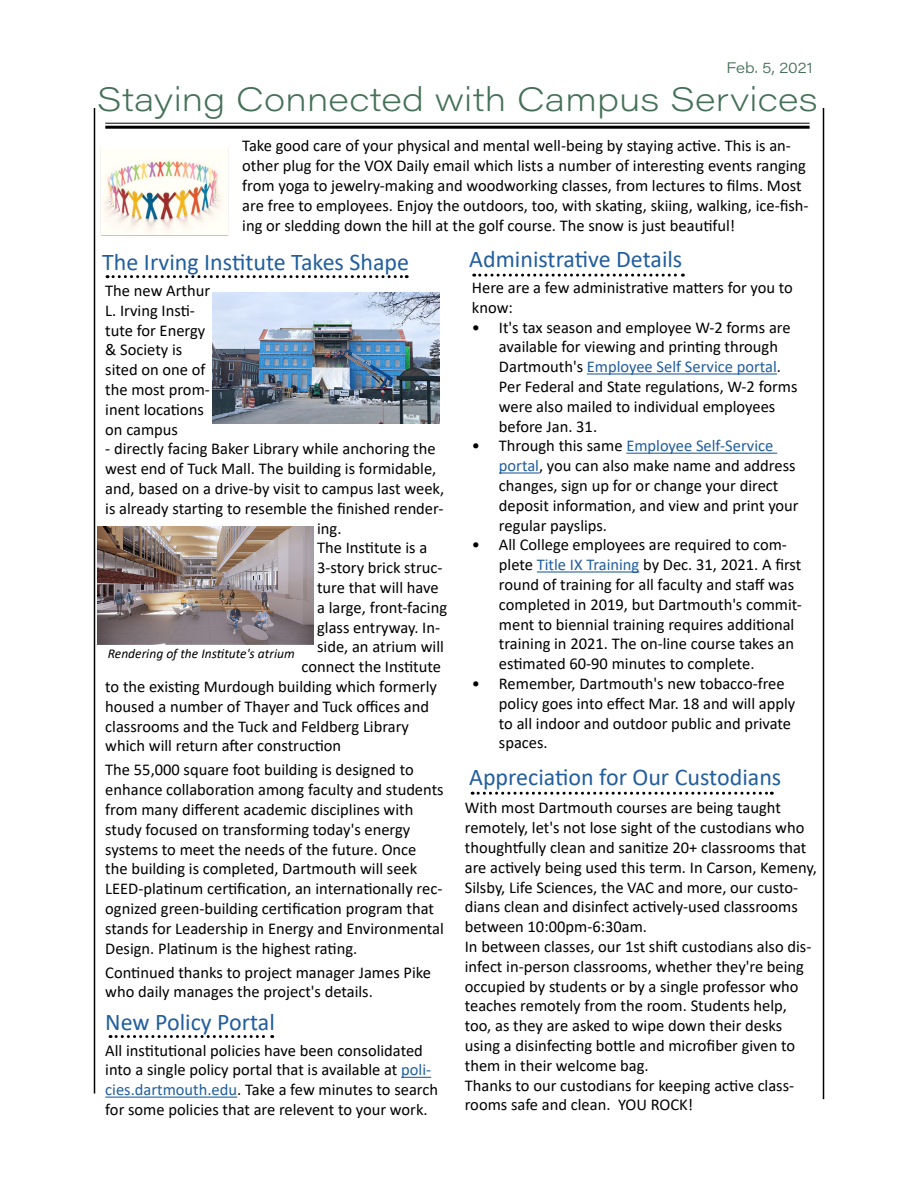
<style>
.page{position:relative;width:918px;height:1188px;background:#fff}
.page>*{position:absolute;margin:0;border:0;box-sizing:border-box;transform-origin:0 0}
.t1{font:33px "Acumin Variable Concept";letter-spacing:.08em;color:#447058;scale:1.06 1}
.t2{font:24px "Calibri";color:#215e9e}
.t3{font:16.5px/19.8px "Calibri";color:#000}
.t4{font:15px "Acumin Variable Concept";letter-spacing:.095em;color:#447058}
.t5{font:italic 13.5px "Calibri";color:#000}
.s1{color:#215e9e}
</style>
<div class="page">
<hr style="left:94px;top:108px;width:1px;height:986px;background:#000">
<hr style="left:105px;top:123px;width:705px;height:1px;background:#000">
<hr style="left:105px;top:126px;width:705px;height:3px;background:#000">
<hr style="left:823px;top:108px;width:1px;height:991px;background:#000">
<svg style="left:107px;top:275px;width:300px;height:3px"></svg>
<img style="left:100px;top:148px;width:129px;height:88px">
<svg style="left:474px;top:274px;width:209px;height:3px"></svg>
<hr style="left:587px;top:373px;width:190px;height:2px;background:#215e9e">
<hr style="left:626px;top:453px;width:151px;height:1px;background:#215e9e">
<hr style="left:499px;top:472px;width:40px;height:2px;background:#215e9e">
<hr style="left:537px;top:571px;width:102px;height:2px;background:#215e9e">
<img style="left:212px;top:292px;width:227px;height:131px">
<img style="left:97px;top:527px;width:217px;height:117px">
<svg style="left:472px;top:792px;width:300px;height:3px"></svg>
<svg style="left:110px;top:1035px;width:163px;height:3px"></svg>
<hr style="left:401px;top:1077px;width:30px;height:1px;background:#215e9e">
<hr style="left:105px;top:1097px;width:132px;height:1px;background:#215e9e">
<p class="t4" style="left:726px;top:57px;width:87px">Feb. 5, 2021</p>
<h1 class="t1" style="left:97px;top:77px;width:678px">Staying Connected with Campus Services</h1>
<p class="t3" style="left:242px;top:136px;width:568px">Take good care of your physical and mental well-being by staying active. This is an&shy;other plug for the VOX Daily email which lists a number of interesting events ranging from yoga to jewelry-making and woodworking classes, from lectures to films. Most are free to employees. Enjoy the outdoors, too, with skating, skiing, walking, ice-fish&shy;ing or sledding down the hill at the golf course. The snow is just beautiful!</p>
<h2 class="t2" style="left:102px;top:245px;width:308px">The Irving Institute Takes Shape</h2>
<h2 class="t2" style="left:469px;top:242px;width:215px">Administrative Details</h2>
<p class="t3" style="left:472px;top:277px;width:323px">Here are a few administrative matters for you to know:</p>
<p class="t3" style="left:499px;top:317px;width:300px;text-indent:-27px">• It's tax season and employee W-2 forms are available for viewing and printing through Dartmouth's <span class="s1">Employee Self Service portal</span>.<br>Per Federal and State regulations, W-2 forms were also mailed to individual employees before Jan. 31.</p>
<p class="t3" style="left:499px;top:436px;width:301px;text-indent:-27px">• Through this same <span class="s1">Employee Self-Service portal</span>, you can also make name and address changes, sign up for or change your direct deposit information, and view and print your regular payslips.</p>
<p class="t3" style="left:499px;top:535px;width:305px;text-indent:-27px">• All College employees are required to com&shy;plete <span class="s1">Title IX Training</span> by Dec. 31, 2021. A first round of training for all faculty and staff was completed in 2019, but Dartmouth's commit&shy;ment to biennial training requires additional training in 2021. The on-line course takes an estimated 60-90 minutes to complete.</p>
<p class="t3" style="left:499px;top:673px;width:298px;text-indent:-27px">• Remember, Dartmouth's new tobacco-free policy goes into effect Mar. 18 and will apply to all indoor and outdoor public and private spaces.</p>
<p class="t3" style="left:105px;top:280px;width:106px">The new Arthur<br>L. Irving Insti&shy;tute for Energy &amp; Society is sited on one of the most prom&shy;inent locations on campus</p>
<p class="t3" style="left:105px;top:439px;width:332px">- directly facing Baker Library while anchoring the</p>
<p class="t3" style="left:105px;top:458px;width:333px">west end of Tuck Mall. The building is formidable,</p>
<p class="t3" style="left:105px;top:478px;width:340px">and, based on a drive-by visit to campus last week,</p>
<p class="t3" style="left:105px;top:498px;width:340px">is already starting to resemble the finished render-</p>
<p class="t3" style="left:317px;top:518px;width:26px">ing.</p>
<p class="t3" style="left:317px;top:538px;width:112px">The Institute is a</p>
<p class="t3" style="left:317px;top:557px;width:127px">3-story brick struc-</p>
<p class="t3" style="left:317px;top:577px;width:123px">ture that will have</p>
<p class="t3" style="left:317px;top:597px;width:132px">a large, front-facing</p>
<p class="t3" style="left:317px;top:617px;width:125px">glass entryway. In-</p>
<p class="t3" style="left:317px;top:637px;width:128px">side, an atrium will</p>
<p class="t3" style="left:302px;top:656px;width:141px">connect the Institute</p>
<p class="t3" style="left:105px;top:676px;width:333px">to the existing Murdough building which formerly</p>
<p class="t3" style="left:105px;top:696px;width:325px">housed a number of Thayer and Tuck offices and</p>
<p class="t3" style="left:105px;top:716px;width:305px">classrooms and the Tuck and Feldberg Library</p>
<p class="t3" style="left:105px;top:736px;width:237px">which will return after construction</p>
<p class="t3" style="left:105px;top:760px;width:340px">The 55,000 square foot building is designed to enhance collaboration among faculty and students from many different academic disciplines with study focused on transforming today's energy systems to meet the needs of the future. Once<br>the building is completed, Dartmouth will seek LEED-platinum certification, an internationally rec&shy;ognized green-building certification program that stands for Leadership in Energy and Environmental Design. Platinum is the highest rating.</p>
<p class="t3" style="left:105px;top:962px;width:327px">Continued thanks to project manager James Pike who daily manages the project's details.</p>
<p class="t5" style="left:108px;top:644px;width:188px">Rendering of the Institute's atrium</p>
<h2 class="t2" style="left:469px;top:760px;width:314px">Appreciation for Our Custodians</h2>
<p class="t3" style="left:465px;top:798px;width:354px">With most Dartmouth courses are being taught remotely, let's not lose sight of the custodians who thoughtfully clean and sanitize 20+ classrooms that are actively being used this term. In Carson, Kemeny, Silsby, Life Sciences, the VAC and more, our custo&shy;dians clean and disinfect actively-used classrooms between 10:00pm-6:30am.<br>In between classes, our 1st shift custodians also dis&shy;infect in-person classrooms, whether they're being occupied by students or by a single professor who teaches remotely from the room. Students help, too, as they are asked to wipe down their desks using a disinfecting bottle and microfiber given to them in their welcome bag.<br>Thanks to our custodians for keeping active class&shy;rooms safe and clean. YOU ROCK!</p>
<h2 class="t2" style="left:105px;top:1005px;width:171px">New Policy Portal</h2>
<p class="t3" style="left:105px;top:1040px;width:334px">All institutional policies have been consolidated into a single policy portal that is available at <span class="s1">poli&shy;cies.dartmouth.edu</span>. Take a few minutes to search for some policies that are relevent to your work.</p>
</div>
